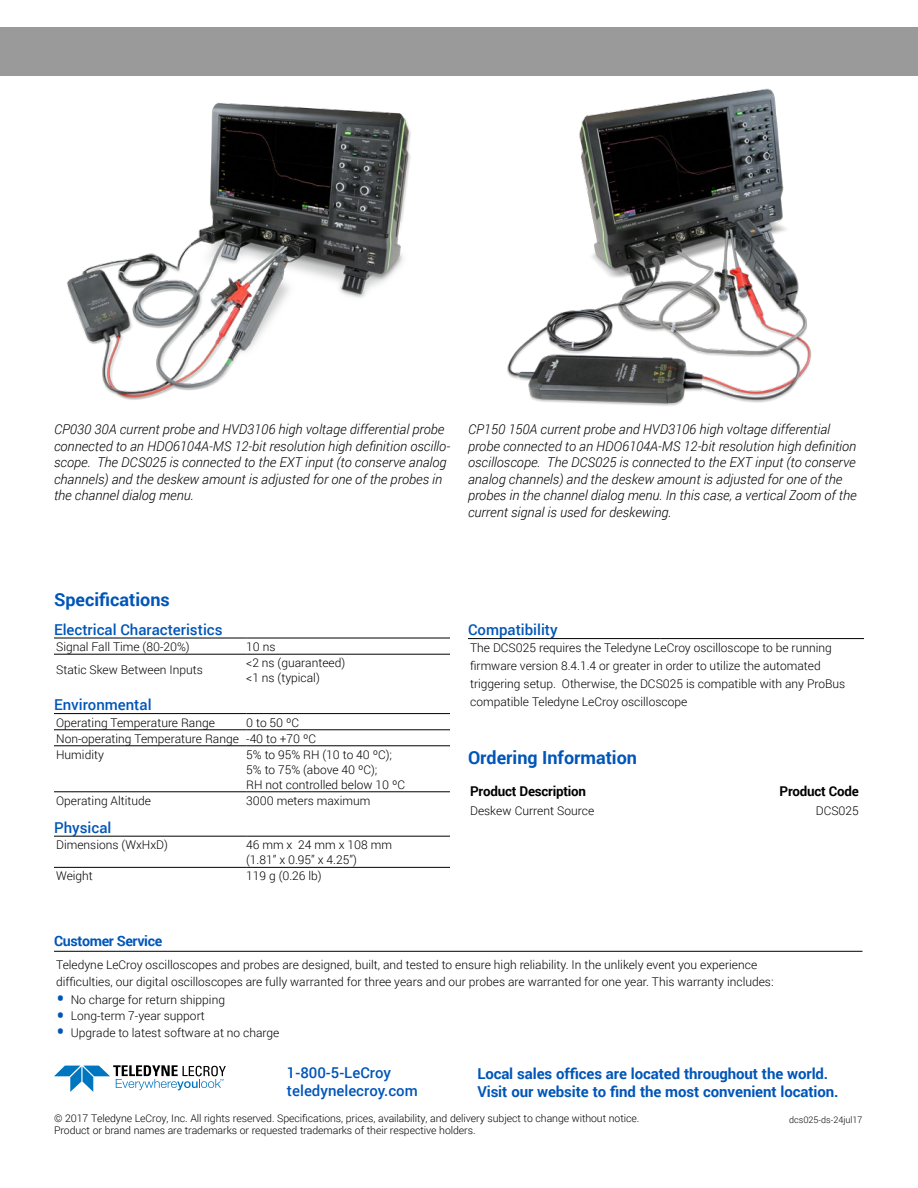
<style>
.page{position:relative;width:918px;height:1188px;background:#fff}
.page>*{position:absolute;margin:0;border:0;box-sizing:border-box;transform-origin:0 0}
.t1{font:700 18px "Roboto";color:#0055b8}
.t2{font:700 15px/18px "Roboto";letter-spacing:-.005em;color:#0055b8}
.t3{font:500 15px/18px "Roboto";color:#0055b8}
.t4{font:700 14.25px "Roboto";letter-spacing:-.025em;color:#0055b8}
.t5{font:italic 300 13.5px/16.5px "Roboto";color:#000}
.t6{font:700 13.5px "Roboto";letter-spacing:-.015em;color:#000}
.t7{font:300 12px/15px "Roboto";color:#000}
.t8{font:300 10.5px/12px "Roboto";letter-spacing:-.005em;color:#000}
.t9{font:300 9px "Roboto";color:#000}
.s1{font-size:27px;color:#0055b8}
</style>
<div class="page">
<div style="left:0;top:27px;width:918px;height:49px;background:#9a9a9a"></div>
<svg style="left:54px;top:1065px;width:172px;height:27px"></svg>
<hr style="left:54px;top:951px;width:808px;height:1px;background:#000">
<hr style="left:54px;top:654px;width:192px;height:1px;background:#000">
<hr style="left:246px;top:654px;width:204px;height:1px;background:#000">
<hr style="left:54px;top:730px;width:192px;height:1px;background:#000">
<hr style="left:246px;top:730px;width:204px;height:1px;background:#000">
<hr style="left:54px;top:746px;width:192px;height:1px;background:#000">
<hr style="left:54px;top:792px;width:192px;height:1px;background:#000">
<hr style="left:54px;top:867px;width:192px;height:1px;background:#000">
<hr style="left:246px;top:746px;width:204px;height:1px;background:#000">
<hr style="left:246px;top:792px;width:204px;height:1px;background:#000">
<hr style="left:246px;top:867px;width:204px;height:1px;background:#000">
<hr style="left:54px;top:836px;width:192px;height:1px;background:#000">
<hr style="left:246px;top:836px;width:204px;height:1px;background:#000">
<hr style="left:54px;top:713px;width:192px;height:1px;background:#000">
<hr style="left:246px;top:713px;width:204px;height:1px;background:#000">
<hr style="left:54px;top:638px;width:192px;height:1px;background:#000">
<hr style="left:246px;top:638px;width:204px;height:1px;background:#000">
<img style="left:67px;top:103px;width:344px;height:297px">
<img style="left:507px;top:88px;width:304px;height:318px">
<hr style="left:468px;top:638px;width:192px;height:1px;background:#000">
<hr style="left:660px;top:638px;width:204px;height:1px;background:#000">
<p class="t5" style="left:54px;top:421px;width:398px">CP030 30A current probe and HVD3106 high voltage differential probe connected to an HDO6104A-MS 12-bit resolution high definition oscillo&shy;scope. The DCS025 is connected to the EXT input (to conserve analog channels) and the deskew amount is adjusted for one of the probes in the channel dialog menu.</p>
<p class="t5" style="left:468px;top:421px;width:390px">CP150 150A current probe and HVD3106 high voltage differential probe connected to an HDO6104A-MS 12-bit resolution high definition oscilloscope. The DCS025 is connected to the EXT input (to conserve analog channels) and the deskew amount is adjusted for one of the probes in the channel dialog menu. In this case, a vertical Zoom of the current signal is used for deskewing.</p>
<h1 class="t1" style="left:54px;top:587px;width:117px">Specifications</h1>
<p class="t3" style="left:54px;top:620px;width:170px">Electrical Characteristics</p>
<p class="t7" style="left:56px;top:639px;width:135px">Signal Fall Time (80-20%)</p>
<p class="t7" style="left:246px;top:639px;width:31px">10 ns</p>
<p class="t7" style="left:56px;top:662px;width:148px">Static Skew Between Inputs</p>
<p class="t7" style="left:246px;top:655px;width:101px">&lt;2 ns (guaranteed) &lt;1 ns (typical)</p>
<p class="t3" style="left:54px;top:695px;width:99px">Environmental</p>
<p class="t7" style="left:56px;top:714px;width:160px">Operating Temperature Range</p>
<p class="t7" style="left:56px;top:714px;width:261px;line-height:16px;text-indent:190px">0 to 50 ºC<br>Non-operating Temperature Range -40 to +70 ºC<br>Humidity</p>
<p class="t7" style="left:246px;top:746px;width:160px">5% to 95% RH (10 to 40 ºC);<br>5% to 75% (above 40 ºC);<br>RH not controlled below 10 ºC</p>
<p class="t7" style="left:56px;top:792px;width:96px">Operating Altitude</p>
<p class="t7" style="left:246px;top:792px;width:126px">3000 meters maximum</p>
<p class="t3" style="left:54px;top:818px;width:59px">Physical</p>
<p class="t7" style="left:56px;top:837px;width:113px">Dimensions (WxHxD)</p>
<p class="t7" style="left:246px;top:837px;width:147px">46 mm x 24 mm x 108 mm (1.81” x 0.95” x 4.25”)</p>
<p class="t7" style="left:56px;top:868px;width:38px">Weight</p>
<p class="t7" style="left:246px;top:868px;width:77px">119 g (0.26 lb)</p>
<p class="t3" style="left:468px;top:620px;width:91px">Compatibility</p>
<p class="t7" style="left:470px;top:638px;width:377px;line-height:18px">The DCS025 requires the Teledyne LeCroy oscilloscope to be running firmware version 8.4.1.4 or greater in order to utilize the automated triggering setup. Otherwise, the DCS025 is compatible with any ProBus compatible Teledyne LeCroy oscilloscope</p>
<h1 class="t1" style="left:468px;top:745px;width:171px">Ordering Information</h1>
<p class="t6" style="left:470px;top:782px;width:118px">Product Description</p>
<p class="t6" style="left:780px;top:782px;width:81px">Product Code</p>
<p class="t7" style="left:470px;top:803px;width:126px">Deskew Current Source</p>
<p class="t7" style="left:816px;top:803px;width:45px">DCS025</p>
<p class="t4" style="left:54px;top:931px;width:110px">Customer Service</p>
<p class="t7" style="left:56px;top:956px;width:719px;line-height:16.5px">Teledyne LeCroy oscilloscopes and probes are designed, built, and tested to ensure high reliability. In the unlikely event you experience difficulties, our digital oscilloscopes are fully warranted for three years and our probes are warranted for one year. This warranty includes:</p>
<p class="t7" style="left:56px;top:992px;width:170px"><span class="s1">•</span> No charge for return shipping</p>
<p class="t7" style="left:56px;top:1008px;width:150px"><span class="s1">•</span> Long-term 7-year support</p>
<p class="t7" style="left:56px;top:1025px;width:225px"><span class="s1">•</span> Upgrade to latest software at no charge</p>
<p class="t3" style="left:287px;top:1064px;width:132px">1-800-5-LeCroy teledynelecroy.com</p>
<p class="t2" style="left:477px;top:1064px;width:363px">Local sales offices are located throughout the world.<br>Visit our website to find the most convenient location.</p>
<p class="t8" style="left:54px;top:1112px;width:587px">© 2017 Teledyne LeCroy, Inc. All rights reserved. Specifications, prices, availability, and delivery subject to change without notice.<br>Product or brand names are trademarks or requested trademarks of their respective holders.</p>
<p class="t9" style="left:789px;top:1114px;width:75px">dcs025-ds-24jul17</p>
</div>
